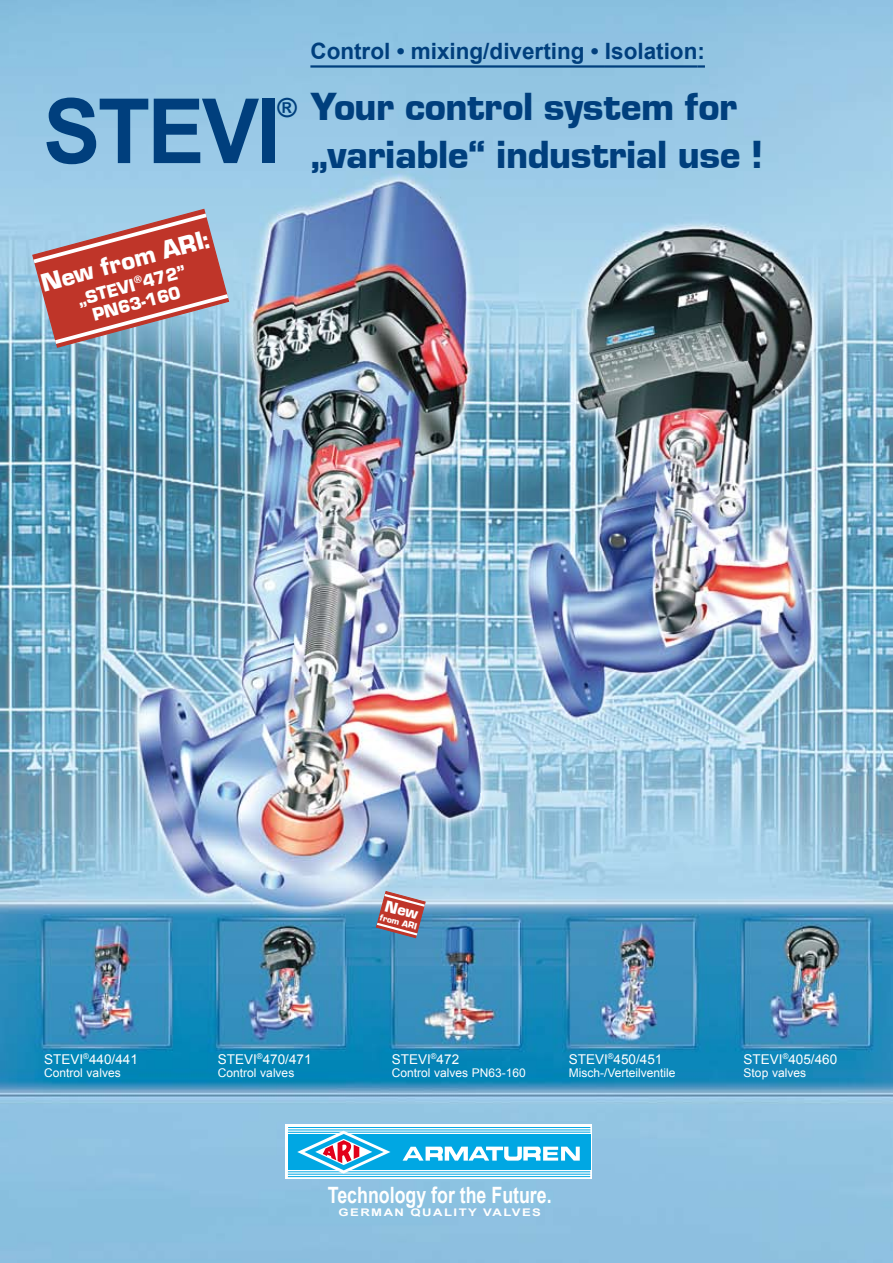
<style>
.page{position:relative;width:893px;height:1263px;background:#fff}
.page>*{position:absolute;margin:0;border:0;box-sizing:border-box;transform-origin:0 0}
.t1{font:700 90px "Arial";letter-spacing:-.03em;color:#003f7d;scale:.95 1}
.t2{font:40.5px/48px "Eurostile Black DTC";letter-spacing:-.01em;color:#003f7d}
.t3{font:26.4px "Eurostile Black DTC";color:#fff}
.t4{font:700 26.25px "Arial";color:#003f7d}
.t5{font:700 22.5px "Arial";color:#003f7d}
.t6{font:700 22.5px "Arial";color:#fff;scale:.79 1}
.t7{font:18.9px/18.9px "Eurostile Black DTC";color:#fff;text-align:center}
.t8{font:13.5px "Arial";color:#fff}
.t9{font:12px "Arial";color:#fff}
.t10{font:700 10.5px "Arial";letter-spacing:.11em;color:#fff;scale:1.25 1}
.t11{font:9.45px "Eurostile Black DTC";color:#fff}
</style>
<div class="page">
<img style="left:0;top:0;width:893px;height:1263px">
<svg style="left:286px;top:1125px;width:306px;height:54px"></svg>
<div style="left:288px;top:1134px;width:302px;height:36px;background:#00a7e3"></div>
<hr style="left:288px;top:1127px;width:302px;height:1px;background:#00a7e3">
<hr style="left:288px;top:1129px;width:302px;height:1px;background:#00a7e3">
<hr style="left:288px;top:1132px;width:55px;height:1px;background:#00a7e3">
<hr style="left:344px;top:1132px;width:246px;height:1px;background:#00a7e3">
<hr style="left:288px;top:1176px;width:302px;height:1px;background:#00a7e3">
<hr style="left:288px;top:1174px;width:302px;height:1px;background:#00a7e3">
<hr style="left:288px;top:1171px;width:53px;height:1px;background:#00a7e3">
<hr style="left:345px;top:1171px;width:245px;height:1px;background:#00a7e3">
<svg style="left:403px;top:1146px;width:177px;height:14px"></svg>
<svg style="left:297px;top:1131px;width:93px;height:42px"></svg>
<hr style="left:310px;top:65px;width:295px;height:3px;background:#003f7d">
<hr style="left:605px;top:65px;width:92px;height:3px;background:#003f7d">
<svg style="left:697px;top:65px;width:8px;height:3px"></svg>
<svg style="left:29px;top:208px;width:203px;height:141px;background:#b2787c"></svg>
<svg style="left:374px;top:891px;width:53px;height:47px;background:#a76f75"></svg>
<h1 class="t1" style="left:43px;top:72px;width:251px">STEVI</h1>
<h3 class="t4" style="left:278px;top:90px;width:21px">®</h3>
<h3 class="t5" style="left:310px;top:36px;width:396px">Control • mixing/diverting • Isolation:</h3>
<h2 class="t2" style="left:310px;top:83px;width:455px">Your control system for „variable“ industrial use !</h2>
<h3 class="t3" style="left:38px;top:269px;width:175px;rotate:-15deg">New from ARI:</h3>
<h3 class="t7" style="left:75px;top:290px;width:113px;rotate:-15deg">„STEVI<sup>®</sup>472”<br>PN63-160</h3>
<p class="t11" style="left:381px;top:912px;width:40px;rotate:15deg">from ARI</p>
<p class="t8" style="left:44px;top:1050px;width:95px">STEVI<sup>®</sup>440/441</p>
<p class="t9" style="left:44px;top:1065px;width:78px">Control valves</p>
<p class="t8" style="left:218px;top:1050px;width:95px">STEVI<sup>®</sup>470/471</p>
<p class="t9" style="left:218px;top:1065px;width:78px">Control valves</p>
<p class="t8" style="left:392px;top:1050px;width:69px">STEVI<sup>®</sup>472</p>
<p class="t9" style="left:392px;top:1065px;width:136px">Control valves PN63-160</p>
<p class="t8" style="left:569px;top:1050px;width:95px">STEVI<sup>®</sup>450/451</p>
<p class="t9" style="left:569px;top:1065px;width:108px">Misch-/Verteilventile</p>
<h3 class="t6" style="left:328px;top:1180px;width:285px">Technology for the Future.</h3>
<p class="t10" style="left:339px;top:1205px;width:163px">GERMAN QUALITY VALVES</p>
<p class="t8" style="left:744px;top:1050px;width:95px">STEVI<sup>®</sup>405/460</p>
<p class="t9" style="left:744px;top:1065px;width:64px">Stop valves</p>
</div>
